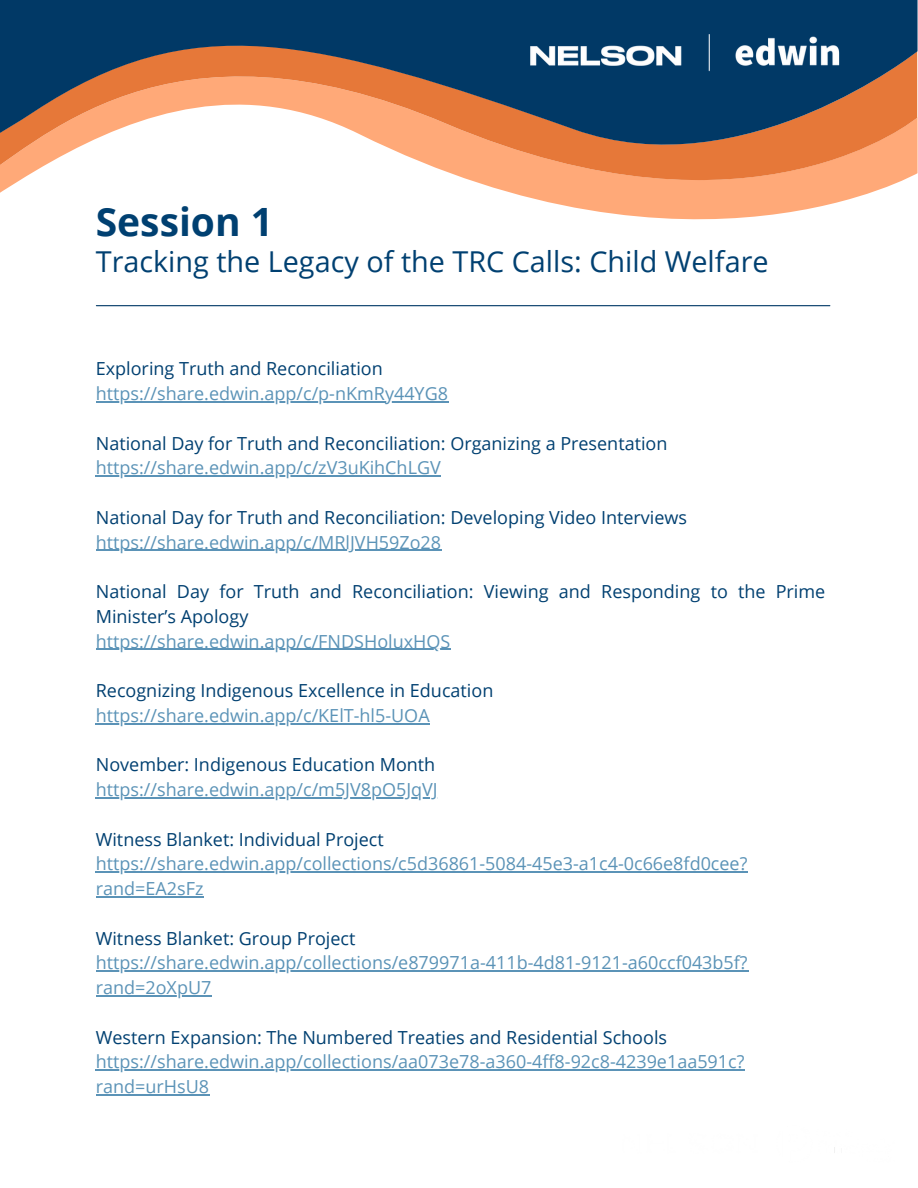
<style>
.page{position:relative;width:918px;height:1188px;background:#fff}
.page>*{position:absolute;margin:0;border:0;box-sizing:border-box;transform-origin:0 0}
.t1{font:700 39px "Open Sans";color:#004071}
.t2{font:28.8px "Open Sans";color:#004071}
.t3{font:18px/24.8px "Open Sans";color:#5b93b7}
.t4{font:18px/24.8px "Open Sans";color:#004071}
</style>
<div class="page">
<hr style="left:96px;top:305px;width:734px;height:1px;background:#013966">
<svg style="left:548px;top:202px;width:291px;height:18px;fill:#ffa978"></svg>
<svg style="left:0;top:0;width:918px;height:202px"></svg>
<img style="left:502px;top:19px;width:364px;height:72px">
<hr style="left:96px;top:401px;width:352px;height:1px;background:#5b93b7">
<hr style="left:96px;top:475px;width:345px;height:2px;background:#5b93b7">
<hr style="left:96px;top:550px;width:346px;height:1px;background:#5b93b7">
<hr style="left:96px;top:649px;width:355px;height:1px;background:#5b93b7">
<hr style="left:96px;top:723px;width:334px;height:1px;background:#5b93b7">
<hr style="left:96px;top:797px;width:342px;height:1px;background:#5b93b7">
<hr style="left:96px;top:871px;width:652px;height:2px;background:#5b93b7">
<hr style="left:96px;top:896px;width:108px;height:1px;background:#5b93b7">
<hr style="left:96px;top:970px;width:652px;height:2px;background:#5b93b7">
<hr style="left:96px;top:995px;width:116px;height:1px;background:#5b93b7">
<hr style="left:96px;top:1069px;width:649px;height:2px;background:#5b93b7">
<hr style="left:96px;top:1094px;width:113px;height:1px;background:#5b93b7">
<h1 class="t1" style="left:96px;top:194px;width:179px">Session 1</h1>
<h2 class="t2" style="left:96px;top:241px;width:674px">Tracking the Legacy of the TRC Calls: Child Welfare</h2>
<p class="t4" style="left:96px;top:356px;width:289px">Exploring Truth and Reconciliation</p>
<p class="t3" style="left:96px;top:381px;width:354px">https://share.edwin.app/c/p-nKmRy44YG8</p>
<p class="t4" style="left:96px;top:430px;width:573px">National Day for Truth and Reconciliation: Organizing a Presentation</p>
<p class="t3" style="left:96px;top:455px;width:347px">https://share.edwin.app/c/zV3uKihChLGV</p>
<p class="t4" style="left:96px;top:504px;width:593px">National Day for Truth and Reconciliation: Developing Video Interviews</p>
<p class="t3" style="left:96px;top:529px;width:347px">https://share.edwin.app/c/MRlJVH59Zo28</p>
<p class="t4" style="left:96px;top:579px;width:731px">National Day for Truth and Reconciliation: Viewing and Responding to the Prime<br>Minister’s Apology</p>
<p class="t3" style="left:96px;top:628px;width:356px">https://share.edwin.app/c/FNDSHoluxHQS</p>
<p class="t4" style="left:96px;top:678px;width:399px">Recognizing Indigenous Excellence in Education</p>
<p class="t3" style="left:96px;top:702px;width:335px">https://share.edwin.app/c/KElT-hl5-UOA</p>
<p class="t4" style="left:96px;top:752px;width:341px">November: Indigenous Education Month</p>
<p class="t3" style="left:96px;top:777px;width:343px">https://share.edwin.app/c/m5JV8pO5JqVJ</p>
<p class="t4" style="left:96px;top:826px;width:290px">Witness Blanket: Individual Project</p>
<p class="t3" style="left:96px;top:851px;width:653px">https://share.edwin.app/collections/c5d36861-5084-45e3-a1c4-0c66e8fd0cee? rand=EA2sFz</p>
<p class="t4" style="left:96px;top:925px;width:261px">Witness Blanket: Group Project</p>
<p class="t3" style="left:96px;top:950px;width:653px">https://share.edwin.app/collections/e879971a-411b-4d81-9121-a60ccf043b5f? rand=2oXpU7</p>
<p class="t4" style="left:96px;top:1024px;width:573px">Western Expansion: The Numbered Treaties and Residential Schools</p>
<p class="t3" style="left:96px;top:1049px;width:650px">https://share.edwin.app/collections/aa073e78-a360-4ff8-92c8-4239e1aa591c? rand=urHsU8</p>
</div>
